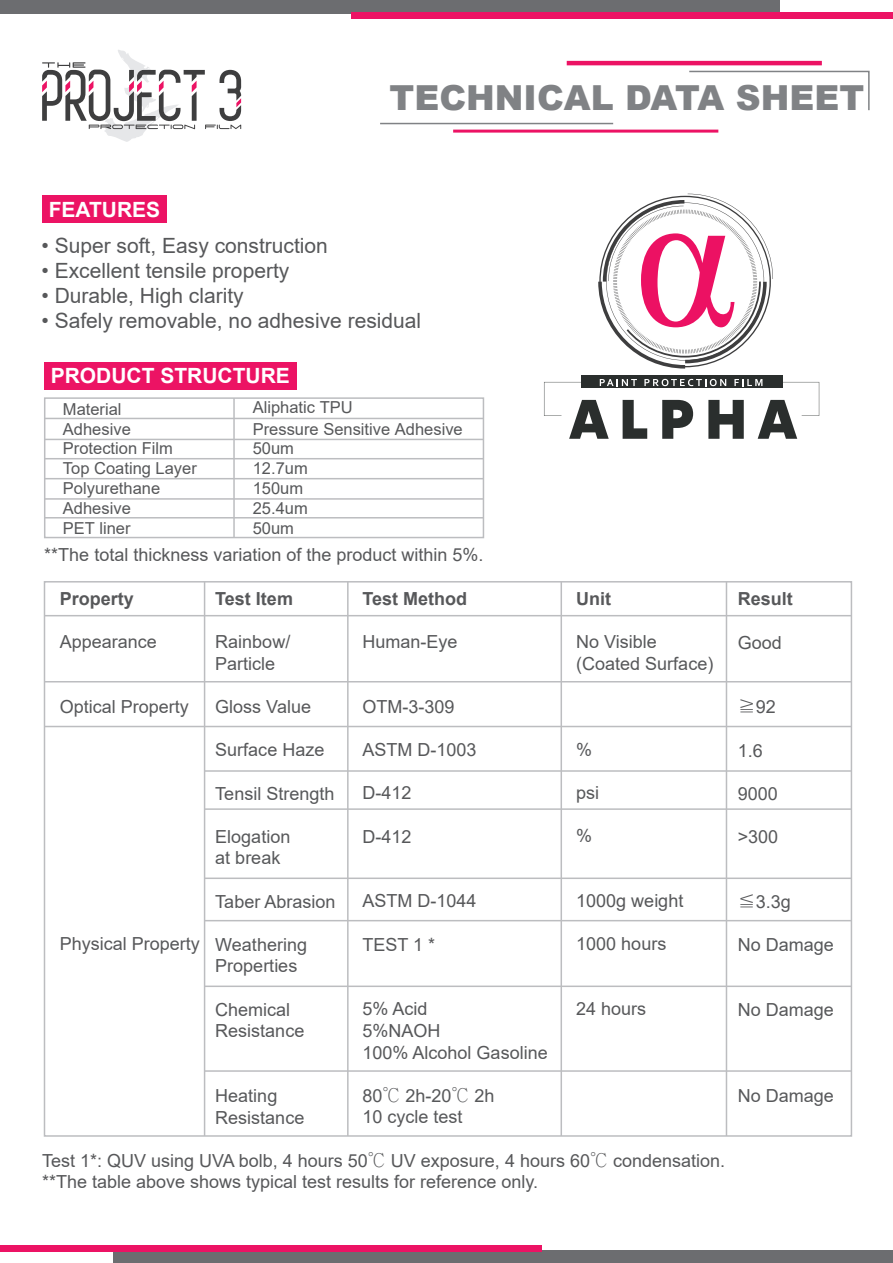
<style>
.page{position:relative;width:893px;height:1263px;background:#fff}
.page>*{position:absolute;margin:0;border:0;box-sizing:border-box;transform-origin:0 0}
.t1{font:900 34.5px "Arial";color:#808285}
.t2{font:21px "Arial";color:#57585a}
.t3{font:700 21px "Arial";color:#fff}
.t4{font:18px/21.6px "Arial";color:#57585a}
.t5{font:700 18px "Arial";color:#57585a}
.t6{font:16.5px/19.8px "Arial";color:#57585a}
.s1{font-family:"Adobe Ming Std";font-weight:300}
</style>
<div class="page">
<svg style="left:42px;top:50px;width:199px;height:92px"></svg>
<svg style="left:689px;top:70px;width:181px;height:41px"></svg>
<hr style="left:567px;top:61px;width:255px;height:4px;background:#ec1364">
<hr style="left:380px;top:123px;width:233px;height:1px;background:#808285">
<hr style="left:453px;top:130px;width:265px;height:3px;background:#ec1364">
<div style="left:114px;top:1250px;width:779px;height:13px;background:#6c6d70"></div>
<div style="left:0;top:1245px;width:542px;height:6px;background:#ec1364"></div>
<div style="left:0;top:0;width:779px;height:14px;background:#6c6d70"></div>
<div style="left:351px;top:13px;width:542px;height:6px;background:#ec1364"></div>
<div style="left:44px;top:397px;width:440px;height:141px;border:2px solid #bcbdc0"></div>
<hr style="left:45px;top:418px;width:438px;height:1px;background:#bcbdc0">
<hr style="left:45px;top:439px;width:438px;height:1px;background:#bcbdc0">
<hr style="left:45px;top:458px;width:438px;height:1px;background:#bcbdc0">
<hr style="left:45px;top:478px;width:438px;height:1px;background:#bcbdc0">
<hr style="left:45px;top:498px;width:438px;height:2px;background:#bcbdc0">
<hr style="left:45px;top:517px;width:438px;height:1px;background:#bcbdc0">
<hr style="left:233px;top:398px;width:2px;height:139px;background:#bcbdc0">
<hr style="left:44px;top:615px;width:807px;height:1px;background:#bcbdc0">
<hr style="left:44px;top:681px;width:807px;height:1px;background:#bcbdc0">
<hr style="left:44px;top:726px;width:807px;height:1px;background:#bcbdc0">
<hr style="left:205px;top:770px;width:646px;height:2px;background:#bcbdc0">
<hr style="left:205px;top:808px;width:646px;height:2px;background:#bcbdc0">
<hr style="left:205px;top:877px;width:646px;height:2px;background:#bcbdc0">
<hr style="left:205px;top:920px;width:646px;height:1px;background:#bcbdc0">
<hr style="left:205px;top:985px;width:646px;height:2px;background:#bcbdc0">
<hr style="left:205px;top:1070px;width:646px;height:2px;background:#bcbdc0">
<hr style="left:204px;top:582px;width:1px;height:554px;background:#bcbdc0">
<hr style="left:347px;top:582px;width:2px;height:554px;background:#bcbdc0">
<hr style="left:560px;top:582px;width:2px;height:554px;background:#bcbdc0">
<hr style="left:726px;top:582px;width:1px;height:554px;background:#bcbdc0">
<div style="left:43px;top:195px;width:124px;height:28px;background:#ec1364"></div>
<div style="left:45px;top:362px;width:252px;height:28px;background:#ec1364"></div>
<svg style="left:598px;top:194px;width:175px;height:175px"></svg>
<div style="left:581px;top:376px;width:201px;height:12px;background:#2a2e2d"></div>
<svg style="left:544px;top:379px;width:275px;height:60px"></svg>
<p class="t3" style="left:49px;top:195px;width:113px">FEATURES</p>
<h1 class="t1" style="left:390px;top:73px;width:476px">TECHNICAL DATA SHEET</h1>
<p class="t2" style="left:42px;top:231px;width:288px">• Super soft, Easy construction</p>
<p class="t2" style="left:42px;top:256px;width:249px">• Excellent tensile property</p>
<p class="t2" style="left:42px;top:281px;width:204px">• Durable, High clarity</p>
<p class="t2" style="left:42px;top:307px;width:381px">• Safely removable, no adhesive residual</p>
<p class="t3" style="left:51px;top:361px;width:241px">PRODUCT STRUCTURE</p>
<p class="t6" style="left:63px;top:399px;width:135px">Material<br>Adhesive<br>Protection Film<br>Top Coating Layer<br>Polyurethane<br>Adhesive<br>PET liner</p>
<p class="t6" style="left:253px;top:397px;width:212px;line-height:21.3px">Aliphatic TPU<br>Pressure Sensitive Adhesive</p>
<p class="t6" style="left:253px;top:438px;width:57px">50um<br>12.7um<br>150um<br>25.4um<br>50um</p>
<p class="t4" style="left:44px;top:544px;width:441px">**The total thickness variation of the product within 5%.</p>
<p class="t5" style="left:60px;top:586px;width:76px">Property</p>
<p class="t4" style="left:60px;top:631px;width:99px">Appearance</p>
<p class="t4" style="left:60px;top:695px;width:131px">Optical Property</p>
<p class="t4" style="left:60px;top:933px;width:142px">Physical Property</p>
<p class="t5" style="left:215px;top:586px;width:79px">Test Item</p>
<p class="t4" style="left:215px;top:631px;width:77px">Rainbow/<br>Particle</p>
<p class="t4" style="left:215px;top:696px;width:97px">Gloss Value</p>
<p class="t4" style="left:215px;top:739px;width:111px">Surface Haze</p>
<p class="t4" style="left:215px;top:782px;width:121px">Tensil Strength</p>
<p class="t4" style="left:215px;top:825px;width:77px">Elogation at break</p>
<p class="t4" style="left:215px;top:890px;width:122px">Taber Abrasion</p>
<p class="t4" style="left:215px;top:933px;width:93px">Weathering<br>Properties</p>
<p class="t4" style="left:215px;top:998px;width:91px">Chemical<br>Resistance</p>
<p class="t4" style="left:215px;top:1085px;width:91px">Heating<br>Resistance</p>
<p class="t5" style="left:363px;top:586px;width:106px">Test Method</p>
<p class="t4" style="left:363px;top:631px;width:97px">Human-Eye</p>
<p class="t4" style="left:363px;top:696px;width:94px">OTM-3-309</p>
<p class="t4" style="left:363px;top:739px;width:116px">ASTM D-1003</p>
<p class="t4" style="left:363px;top:782px;width:51px">D-412</p>
<p class="t4" style="left:363px;top:825px;width:51px">D-412</p>
<p class="t4" style="left:363px;top:890px;width:116px">ASTM D-1044</p>
<p class="t4" style="left:363px;top:933px;width:74px">TEST 1 *</p>
<p class="t4" style="left:363px;top:998px;width:187px">5% Acid<br>5%NAOH<br>100% Alcohol Gasoline</p>
<p class="t4" style="left:363px;top:1084px;width:134px">80<span class="s1">℃</span> 2h-20<span class="s1">℃</span> 2h<br>10 cycle test</p>
<p class="t5" style="left:576px;top:586px;width:36px">Unit</p>
<p class="t4" style="left:576px;top:631px;width:139px">No Visible (Coated Surface)</p>
<p class="t4" style="left:576px;top:739px;width:18px">%</p>
<p class="t4" style="left:576px;top:782px;width:25px">psi</p>
<p class="t4" style="left:576px;top:825px;width:18px">%</p>
<p class="t4" style="left:576px;top:890px;width:109px">1000g weight</p>
<p class="t4" style="left:576px;top:933px;width:92px">1000 hours</p>
<p class="t4" style="left:576px;top:998px;width:72px">24 hours</p>
<p class="t4" style="left:42px;top:1149px;width:685px">Test 1*: QUV using UVA bolb, 4 hours 50<span class="s1">℃</span> UV exposure, 4 hours 60<span class="s1">℃</span> condensation. **The table above shows typical test results for reference only.</p>
<p class="t5" style="left:738px;top:586px;width:57px">Result</p>
<p class="t4" style="left:738px;top:631px;width:46px">Good</p>
<p class="t4" style="left:738px;top:696px;width:40px"><span class="s1">≧</span>92</p>
<p class="t4" style="left:738px;top:739px;width:27px">1.6</p>
<p class="t4" style="left:738px;top:783px;width:42px">9000</p>
<p class="t4" style="left:738px;top:826px;width:42px">&gt;300</p>
<p class="t4" style="left:738px;top:891px;width:55px"><span class="s1">≦</span>3.3g</p>
<p class="t4" style="left:738px;top:934px;width:98px">No Damage</p>
<p class="t4" style="left:738px;top:999px;width:98px">No Damage</p>
<p class="t4" style="left:738px;top:1085px;width:98px">No Damage</p>
</div>
